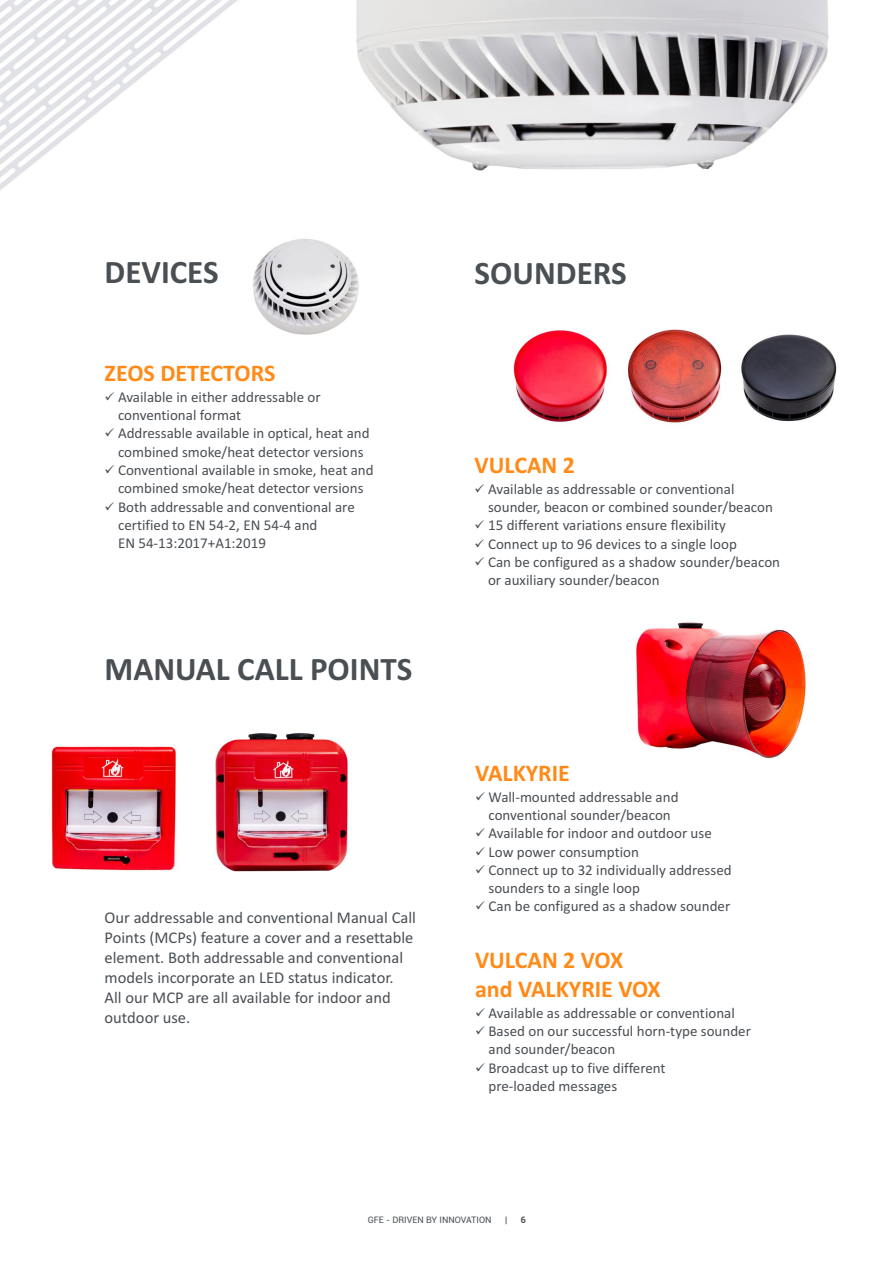
<style>
.page{position:relative;width:893px;height:1263px;background:#fff}
.page>*{position:absolute;margin:0;border:0;box-sizing:border-box;transform-origin:0 0}
.t1{font:700 33px "Calibri";color:#4a4f54}
.t2{font:700 24px/29.2px "Calibri";color:#ff8a17}
.t3{font:16.5px/20.1px "Calibri";color:#4a4f54}
.t4{font:15px/18.3px "Calibri";color:#4a4f54}
.t5{font:9px "Roboto";color:#4a4f54}
.t6{font:700 9px "Roboto";color:#4a4f54}
</style>
<div class="page">
<img style="left:0;top:0;width:837px;height:872px">
<svg style="left:106px;top:392px;width:8px;height:8px"></svg>
<svg style="left:106px;top:429px;width:8px;height:8px"></svg>
<svg style="left:106px;top:465px;width:8px;height:8px"></svg>
<svg style="left:106px;top:502px;width:8px;height:8px"></svg>
<svg style="left:476px;top:484px;width:8px;height:8px"></svg>
<svg style="left:476px;top:521px;width:8px;height:8px"></svg>
<svg style="left:476px;top:539px;width:8px;height:8px"></svg>
<svg style="left:476px;top:557px;width:8px;height:8px"></svg>
<svg style="left:476px;top:828px;width:9px;height:9px"></svg>
<svg style="left:476px;top:847px;width:9px;height:8px"></svg>
<svg style="left:476px;top:865px;width:9px;height:7px"></svg>
<h1 class="t1" style="left:105px;top:259px;width:116px">DEVICES</h1>
<h2 class="t2" style="left:105px;top:360px;width:172px">ZEOS DETECTORS</h2>
<p class="t4" style="left:118px;top:407px;width:125px">conventional format</p>
<p class="t4" style="left:118px;top:389px;width:204px">Available in either addressable or</p>
<p class="t4" style="left:118px;top:425px;width:253px">Addressable available in optical, heat and</p>
<p class="t4" style="left:118px;top:444px;width:247px">combined smoke/heat detector versions</p>
<p class="t4" style="left:118px;top:462px;width:257px">Conventional available in smoke, heat and</p>
<p class="t4" style="left:118px;top:480px;width:247px">combined smoke/heat detector versions</p>
<p class="t4" style="left:118px;top:499px;width:238px">Both addressable and conventional are</p>
<p class="t4" style="left:118px;top:517px;width:201px">certified to EN 54-2, EN 54-4 and<br>EN 54-13:2017+A1:2019</p>
<h1 class="t1" style="left:105px;top:655px;width:309px">MANUAL CALL POINTS</h1>
<p class="t3" style="left:105px;top:908px;width:313px">Our addressable and conventional Manual Call Points (MCPs) feature a cover and a resettable element. Both addressable and conventional models incorporate an LED status indicator.<br>All our MCP are all available for indoor and outdoor use.</p>
<h1 class="t1" style="left:475px;top:259px;width:153px">SOUNDERS</h1>
<h2 class="t2" style="left:475px;top:452px;width:102px">VULCAN 2</h2>
<p class="t4" style="left:488px;top:481px;width:248px">Available as addressable or conventional</p>
<p class="t4" style="left:488px;top:499px;width:286px">sounder, beacon or combined sounder/beacon</p>
<p class="t4" style="left:488px;top:517px;width:239px">15 different variations ensure flexibility</p>
<p class="t4" style="left:488px;top:536px;width:294px">Connect up to 96 devices to a single loop<br>Can be configured as a shadow sounder/beacon or auxiliary sounder/beacon</p>
<h2 class="t2" style="left:475px;top:760px;width:96px">VALKYRIE</h2>
<p class="t4" style="left:475px;top:789px;width:205px">✓Wall-mounted addressable and</p>
<p class="t4" style="left:488px;top:807px;width:184px">conventional sounder/beacon</p>
<p class="t4" style="left:488px;top:825px;width:225px">Available for indoor and outdoor use</p>
<p class="t4" style="left:488px;top:843px;width:245px">Low power consumption<br>Connect up to 32 individually addressed</p>
<p class="t4" style="left:488px;top:880px;width:243px">sounders to a single loop<br>Can be configured as a shadow sounder</p>
<h2 class="t2" style="left:475px;top:947px;width:187px">VULCAN 2 VOX and VALKYRIE VOX</h2>
<p class="t4" style="left:488px;top:1005px;width:264px;text-indent:-13px">✓Available as addressable or conventional<br>Based on our successful horn-type sounder</p>
<p class="t4" style="left:488px;top:1041px;width:179px">and sounder/beacon<br>Broadcast up to five different pre-loaded messages</p>
<p class="t5" style="left:368px;top:1217px;width:125px">GFE - DRIVEN BY INNOVATION</p>
<p class="t5" style="left:505px;top:1217px;width:4px">|</p>
<p class="t6" style="left:521px;top:1217px;width:7px">6</p>
</div>
